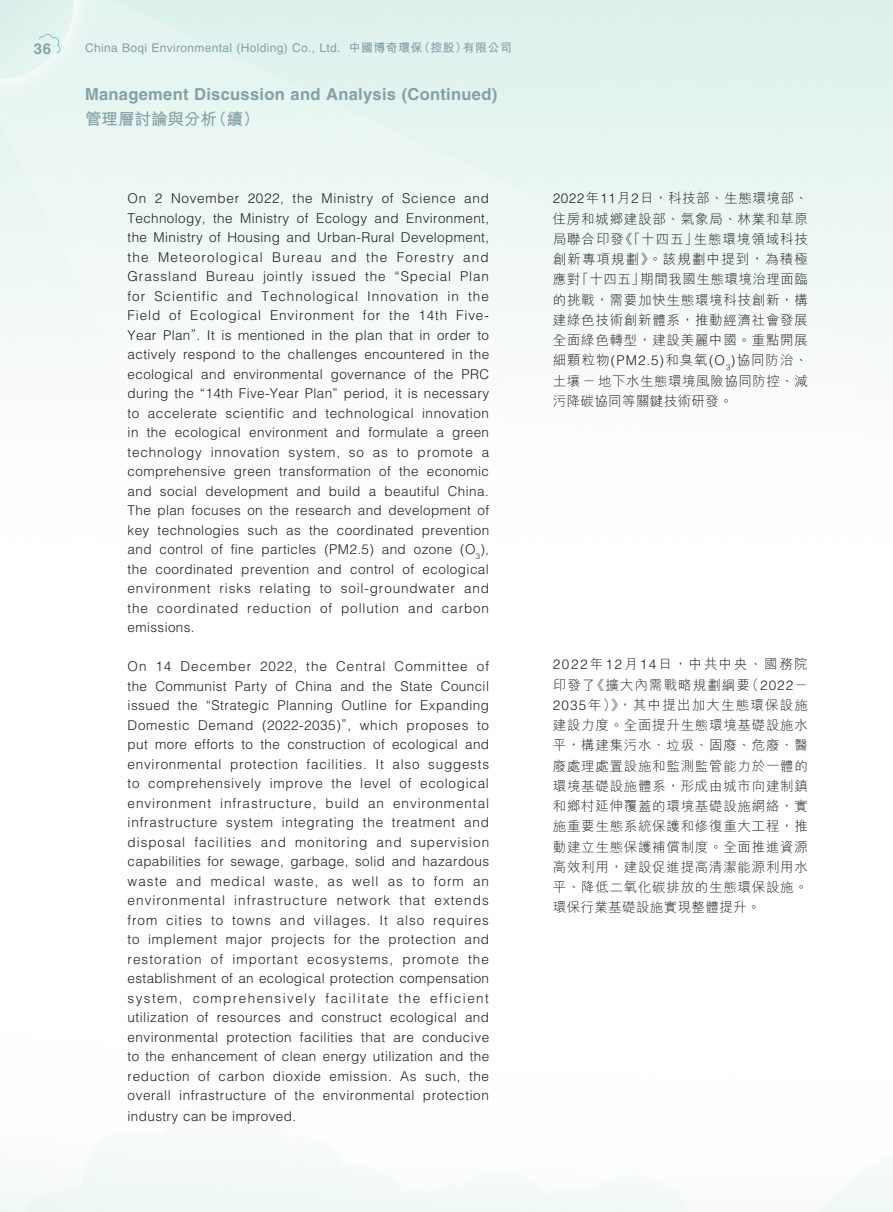
<style>
.page{position:relative;width:893px;height:1212px;background:#fff}
.page>*{position:absolute;margin:0;border:0;box-sizing:border-box;transform-origin:0 0}
.t1{font:700 16.5px "Helvetica LT Std";letter-spacing:.02em;color:#84a0a6}
.t2{font:700 16.5px "M Hei HK";color:#84a0a6}
.t3{font:700 15px "Helvetica LT Std";color:#84a0a6}
.t4{font:300 13.5px/19.5px "Helvetica LT Std";letter-spacing:.045em;color:#231f20;text-align:justify}
.t5{font:300 13.5px/20.2px "M Hei HK";letter-spacing:.055em;color:#231f20;text-align:justify}
.t6{font:12px "Helvetica LT Std";letter-spacing:.03em;color:#84a0a6}
.s1{font-family:"M Hei HK";font-weight:700}
.s2{font-family:"Helvetica LT Std"}
</style>
<div class="page">
<svg style="left:39px;top:33px;width:22px;height:20px"></svg>
<p class="t3" style="left:34px;top:39px;width:19px">36</p>
<p class="t6" style="left:85px;top:40px;width:428px">China Boqi Environmental (Holding) Co., Ltd. <span class="s1">中國博奇環保（控股）有限公司</span></p>
<p class="t1" style="left:85px;top:84px;width:414px">Management Discussion and Analysis (Continued)</p>
<p class="t2" style="left:85px;top:107px;width:176px">管理層討論與分析（續）</p>
<p class="t4" style="left:128px;top:189px;width:363px">On 2 November 2022, the Ministry of Science and Technology, the Ministry of Ecology and Environment, the Ministry of Housing and Urban-Rural Development, the Meteorological Bureau and the Forestry and Grassland Bureau jointly issued the “Special Plan for Scientific and Technological Innovation in the Field of Ecological Environment for the 14th Five-Year Plan”. It is mentioned in the plan that in order to actively respond to the challenges encountered in the ecological and environmental governance of the PRC during the “14th Five-Year Plan” period, it is necessary to accelerate scientific and technological innovation in the ecological environment and formulate a green technology innovation system, so as to promote a comprehensive green transformation of the economic and social development and build a beautiful China.<br>The plan focuses on the research and development of key technologies such as the coordinated prevention and control of fine particles (PM2.5) and ozone (O<sub>3</sub>), the coordinated prevention and control of ecological environment risks relating to soil-groundwater and the coordinated reduction of pollution and carbon emissions.</p>
<p class="t4" style="left:128px;top:657px;width:363px">On 14 December 2022, the Central Committee of the Communist Party of China and the State Council issued the “Strategic Planning Outline for Expanding Domestic Demand (2022-2035)”, which proposes to put more efforts to the construction of ecological and environmental protection facilities. It also suggests to comprehensively improve the level of ecological environment infrastructure, build an environmental infrastructure system integrating the treatment and disposal facilities and monitoring and supervision capabilities for sewage, garbage, solid and hazardous waste and medical waste, as well as to form an environmental infrastructure network that extends from cities to towns and villages. It also requires to implement major projects for the protection and restoration of important ecosystems, promote the establishment of an ecological protection compensation system, comprehensively facilitate the efficient utilization of resources and construct ecological and environmental protection facilities that are conducive to the enhancement of clean energy utilization and the reduction of carbon dioxide emission. As such, the overall infrastructure of the environmental protection industry can be improved.</p>
<p class="t5" style="left:553px;top:188px;width:257px"><span class="s2">2022</span>年<span class="s2">11</span>月<span class="s2">2</span>日，科技部、生態環境部、住房和城鄉建設部、氣象局、林業和草原局聯合印發《「十四五」生態環境領域科技創新專項規劃》。該規劃中提到，為積極應對「十四五」期間我國生態環境治理面臨的挑戰，需要加快生態環境科技創新，構建綠色技術創新體系，推動經濟社會發展全面綠色轉型，建設美麗中國。重點開展細顆粒物<span class="s2">(PM2.5)</span>和臭氧<span class="s2">(O</span><sub>3</sub><span class="s2">)</span>協同防治、土壤－地下水生態環境風險協同防控、減污降碳協同等關鍵技術研發。</p>
<p class="t5" style="left:553px;top:654px;width:257px"><span class="s2">2022</span>年<span class="s2">12</span>月<span class="s2">14</span>日，中共中央、國務院印發了《擴大內需戰略規劃綱要（<span class="s2">2022</span>－<span class="s2">2035</span>年）》，其中提出加大生態環保設施建設力度。全面提升生態環境基礎設施水平，構建集污水、垃圾、固廢、危廢、醫廢處理處置設施和監測監管能力於一體的環境基礎設施體系，形成由城市向建制鎮和鄉村延伸覆蓋的環境基礎設施網絡，實施重要生態系統保護和修復重大工程，推動建立生態保護補償制度。全面推進資源高效利用，建設促進提高清潔能源利用水平、降低二氧化碳排放的生態環保設施。環保行業基礎設施實現整體提升。</p>
</div>
